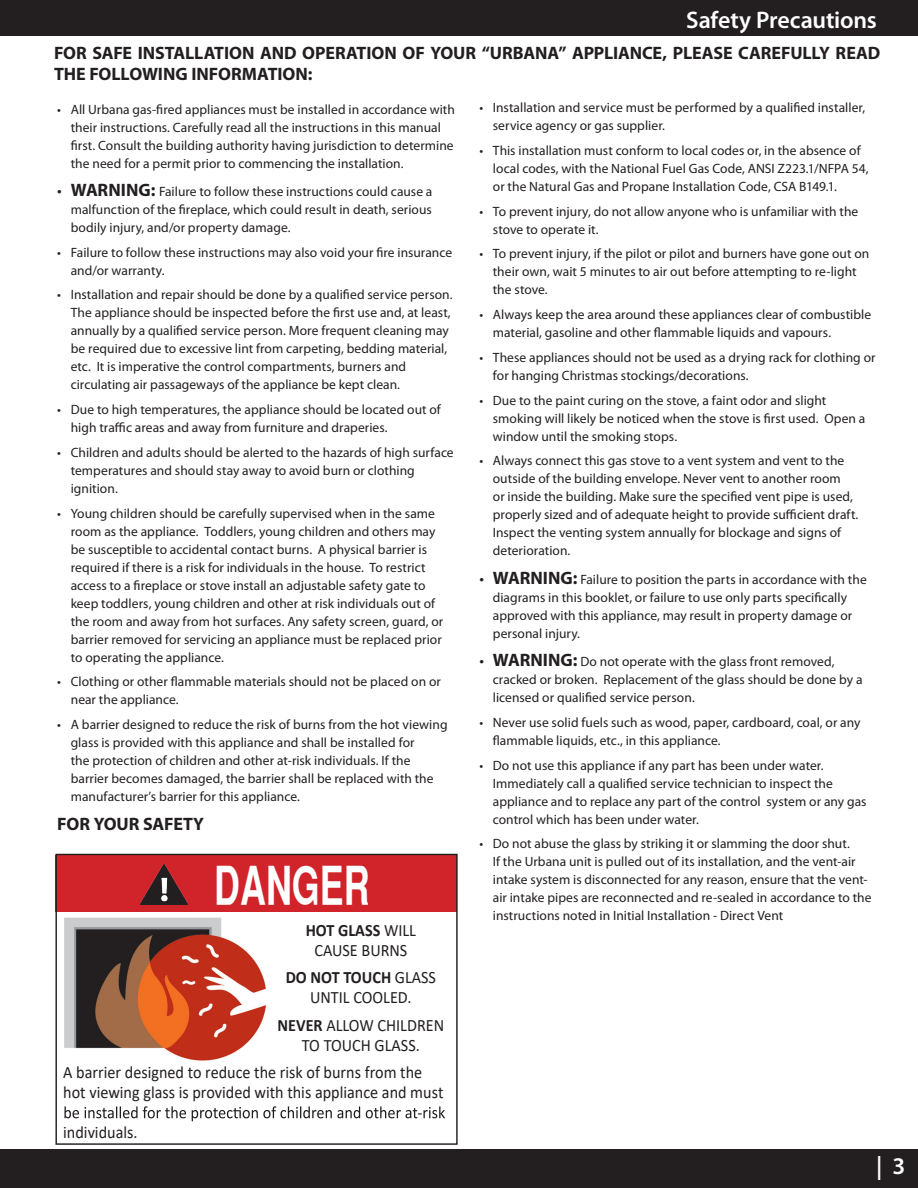
<style>
.page{position:relative;width:918px;height:1188px;background:#fff}
.page>*{position:absolute;margin:0;border:0;box-sizing:border-box;transform-origin:0 0}
._0-Page_Title-ADDITIONAL_PAGES_OF_CATEGOR{font:600 24px "Myriad Pro";letter-spacing:-.005em;color:#fff}
.Bullet_List{font:700 18px/21.6px "Myriad Pro";letter-spacing:-.005em;color:#231f20}
.t1{font:17.4px/20.1px "Calibri";color:#231f20;text-align:center;scale:.93 1}
.t2{font:13.5px/18px "Myriad Pro";letter-spacing:.005em;color:#231f20}
.s1{font-size:16.5px}
.s2{font-weight:700;font-size:18px}
.s3{font-weight:700}
</style>
<div class="page">
<div style="left:0;top:0;width:918px;height:36px;background:#231f20"></div>
<div style="left:0;top:1149px;width:918px;height:39px;background:#231f20"></div>
<div style="left:55px;top:855px;width:402px;height:57px;background:#d1232a"></div>
<div style="left:55px;top:854px;width:403px;height:291px;border:1px solid #231f20"></div>
<img style="left:64px;top:917px;width:202px;height:144px">
<svg style="left:64px;top:1106px;width:381px;height:15px"></svg>
<img style="left:141px;top:864px;width:47px;height:41px">
<p class="_0-Page_Title-ADDITIONAL_PAGES_OF_CATEGOR" style="left:686px;top:4px;width:192px">Safety Precautions</p>
<p class="Bullet_List" style="left:54px;top:41px;width:828px">FOR SAFE INSTALLATION AND OPERATION OF YOUR “URBANA” APPLIANCE, PLEASE CAREFULLY READ<br>THE FOLLOWING INFORMATION:</p>
<p class="t2" style="left:71px;top:100px;width:386px;text-indent:-14px">• All Urbana gas-fired appliances must be installed in accordance with their instructions. Carefully read all the instructions in this manual first. Consult the building authority having jurisdiction to determine the need for a permit prior to commencing the installation.</p>
<p class="t2" style="left:71px;top:182px;width:363px;text-align:justify;text-indent:-14px"><span class="s1">•</span> <span class="s2">WARNING:</span> Failure to follow these instructions could cause a malfunction of the fireplace, which could result in death, serious bodily injury, and/or property damage.</p>
<p class="t2" style="left:71px;top:243px;width:383px;text-indent:-14px">• Failure to follow these instructions may also void your fire insurance and/or warranty.</p>
<p class="t2" style="left:71px;top:286px;width:383px;text-indent:-14px">• Installation and repair should be done by a qualified service person.<br>The appliance should be inspected before the first use and, at least, annually by a qualified service person. More frequent cleaning may be required due to excessive lint from carpeting, bedding material, etc. It is imperative the control compartments, burners and circulating air passageways of the appliance be kept clean.</p>
<p class="t2" style="left:71px;top:400px;width:372px;text-indent:-14px">• Due to high temperatures, the appliance should be located out of high traffic areas and away from furniture and draperies.</p>
<p class="t2" style="left:71px;top:443px;width:385px;text-indent:-14px">• Children and adults should be alerted to the hazards of high surface temperatures and should stay away to avoid burn or clothing ignition.</p>
<p class="t2" style="left:71px;top:504px;width:374px;text-indent:-14px">• Young children should be carefully supervised when in the same room as the appliance. Toddlers, young children and others may be susceptible to accidental contact burns. A physical barrier is required if there is a risk for individuals in the house. To restrict access to a fireplace or stove install an adjustable safety gate to keep toddlers, young children and other at risk individuals out of the room and away from hot surfaces. Any safety screen, guard, or barrier removed for servicing an appliance must be replaced prior to operating the appliance.</p>
<p class="t2" style="left:71px;top:673px;width:372px;text-indent:-14px">• Clothing or other flammable materials should not be placed on or near the appliance.</p>
<p class="t2" style="left:71px;top:715px;width:378px;text-indent:-14px">• A barrier designed to reduce the risk of burns from the hot viewing glass is provided with this appliance and shall be installed for<br>the protection of children and other at-risk individuals. If the barrier becomes damaged, the barrier shall be replaced with the manufacturer’s barrier for this appliance.</p>
<p class="Bullet_List" style="left:57px;top:812px;width:148px">FOR YOUR SAFETY</p>
<p class="t1" style="left:306px;top:920px;width:120px"><span class="s3">HOT GLASS</span> WILL<br>CAUSE BURNS</p>
<p class="t1" style="left:286px;top:967px;width:163px"><span class="s3">DO NOT TOUCH</span> GLASS<br>UNTIL COOLED.</p>
<p class="t1" style="left:278px;top:1014px;width:181px"><span class="s3">NEVER</span> ALLOW CHILDREN<br>TO TOUCH GLASS.</p>
<p class="t1" style="left:63px;top:1062px;width:410px;text-align:left">A barrier designed to reduce the risk of burns from the hot viewing glass is provided with this appliance and must</p>
<p class="t1" style="left:63px;top:1122px;width:81px">individuals.</p>
<p class="t2" style="left:493px;top:98px;width:374px;text-indent:-14px">• Installation and service must be performed by a qualified installer, service agency or gas supplier.</p>
<p class="t2" style="left:493px;top:141px;width:377px;text-indent:-14px">• This installation must conform to local codes or, in the absence of local codes, with the National Fuel Gas Code, ANSI Z223.1/NFPA 54, or the Natural Gas and Propane Installation Code, CSA B149.1.</p>
<p class="t2" style="left:493px;top:202px;width:367px;text-indent:-14px">• To prevent injury, do not allow anyone who is unfamiliar with the stove to operate it.</p>
<p class="t2" style="left:493px;top:245px;width:378px;text-indent:-14px">• To prevent injury, if the pilot or pilot and burners have gone out on their own, wait 5 minutes to air out before attempting to re-light the stove.</p>
<p class="t2" style="left:493px;top:305px;width:380px;text-indent:-14px">• Always keep the area around these appliances clear of combustible material, gasoline and other flammable liquids and vapours.</p>
<p class="t2" style="left:493px;top:348px;width:384px;text-indent:-14px">• These appliances should not be used as a drying rack for clothing or for hanging Christmas stockings/decorations.</p>
<p class="t2" style="left:493px;top:391px;width:374px;text-indent:-14px">• Due to the paint curing on the stove, a faint odor and slight smoking will likely be noticed when the stove is first used. Open a window until the smoking stops.</p>
<p class="t2" style="left:493px;top:452px;width:367px;text-indent:-14px">• Always connect this gas stove to a vent system and vent to the outside of the building envelope. Never vent to another room<br>or inside the building. Make sure the specified vent pipe is used, properly sized and of adequate height to provide sufficient draft.<br>Inspect the venting system annually for blockage and signs of deterioration.</p>
<p class="t2" style="left:493px;top:570px;width:375px;text-indent:-14px"><span class="s1">•</span> <span class="s2">WARNING:</span> Failure to position the parts in accordance with the diagrams in this booklet, or failure to use only parts specifically approved with this appliance, may result in property damage or personal injury.</p>
<p class="t2" style="left:493px;top:652px;width:371px;text-indent:-14px"><span class="s1">•</span> <span class="s2">WARNING:</span> Do not operate with the glass front removed, cracked or broken. Replacement of the glass should be done by a licensed or qualified service person.</p>
<p class="t2" style="left:493px;top:713px;width:369px;text-indent:-14px">• Never use solid fuels such as wood, paper, cardboard, coal, or any flammable liquids, etc., in this appliance.</p>
<p class="t2" style="left:493px;top:756px;width:375px;text-indent:-14px">• Do not use this appliance if any part has been under water.<br>Immediately call a qualified service technician to inspect the appliance and to replace any part of the control system or any gas control which has been under water.</p>
<p class="t2" style="left:493px;top:835px;width:380px;text-indent:-14px">• Do not abuse the glass by striking it or slamming the door shut.<br>If the Urbana unit is pulled out of its installation, and the vent-air intake system is disconnected for any reason, ensure that the vent&shy;air intake pipes are reconnected and re-sealed in accordance to the instructions noted in Initial Installation - Direct Vent</p>
<h1 class="_0-Page_Title-ADDITIONAL_PAGES_OF_CATEGOR" style="left:876px;top:1151px;width:31px">| 3</h1>
</div>
